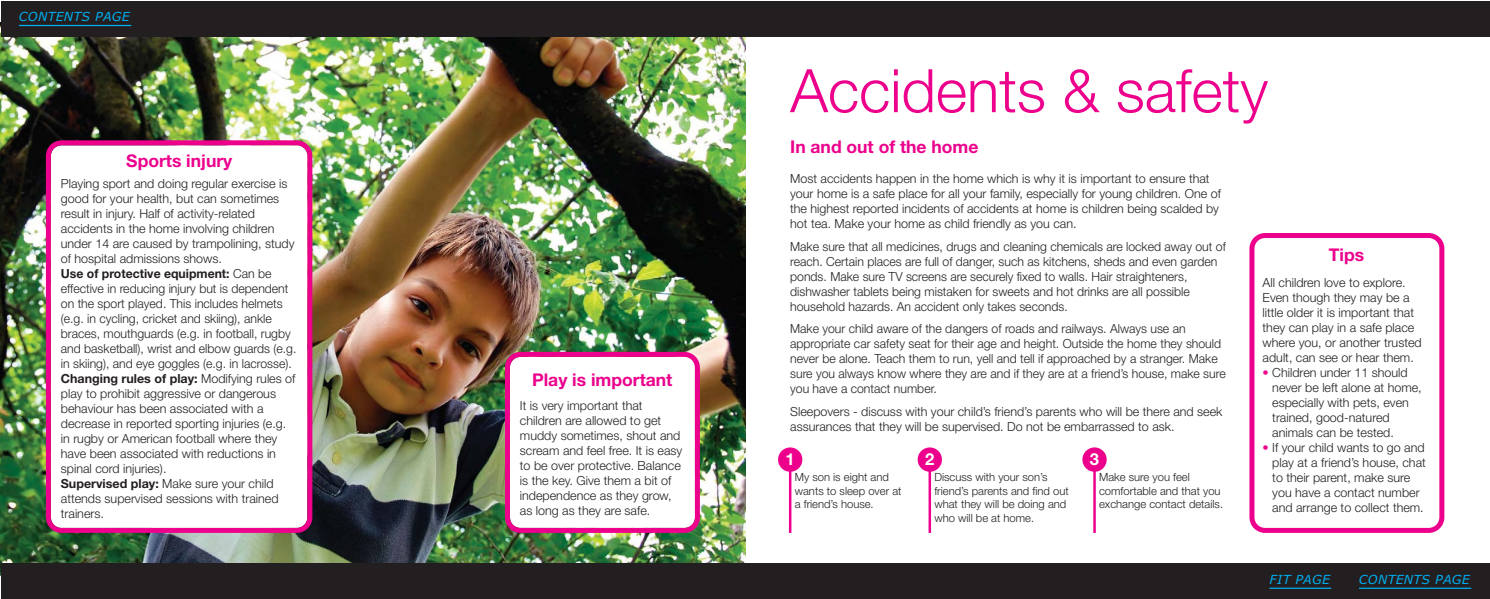
<style>
.page{position:relative;width:1490px;height:599px;background:#fff}
.page>*{position:absolute;margin:0;border:0;box-sizing:border-box;transform-origin:0 0}
.t1{font:300 60px "Helvetica Neue";color:#ec008c}
.t2{font:700 17.5px "Helvetica Neue";color:#ec008c}
.t3{font:700 16.5px "Helvetica Neue";color:#fff}
.t4{font:300 12.5px/15px "Helvetica Neue";color:#231f20}
.t5{font:italic 12.5px "Verdana";letter-spacing:.025em;color:#00aeef}
.t6{font:300 11.25px/13.8px "Helvetica Neue";color:#231f20}
.s1{font-weight:700}
.s2{color:#ec008c}
</style>
<div class="page">
<img style="left:0;top:22px;width:745px;height:553px">
<svg style="left:505px;top:352px;width:195px;height:180px"></svg>
<svg style="left:46px;top:140px;width:266px;height:392px"></svg>
<svg style="left:1249px;top:233px;width:195px;height:299px"></svg>
<hr style="left:789px;top:464px;width:2px;height:68px;background:#ec008c">
<div style="left:778px;top:447px;width:24px;height:24px;background:#ec008c;border-radius:50%"></div>
<hr style="left:928px;top:464px;width:3px;height:68px;background:#ec008c">
<div style="left:917px;top:447px;width:25px;height:24px;background:#ec008c;border-radius:50%"></div>
<hr style="left:1093px;top:464px;width:3px;height:68px;background:#ec008c">
<div style="left:1082px;top:447px;width:24px;height:24px;background:#ec008c;border-radius:50%"></div>
<div style="left:1px;top:1px;width:1488px;height:35px;background:#231f20"></div>
<hr style="left:19px;top:25px;width:112px;height:1px;background:#00aeef">
<div style="left:1px;top:563px;width:1488px;height:35px;background:#231f20"></div>
<hr style="left:1269px;top:587px;width:62px;height:1px;background:#00aeef">
<hr style="left:1359px;top:587px;width:112px;height:1px;background:#00aeef">
<p class="t5" style="left:19px;top:10px;width:112px">CONTENTS PAGE</p>
<h2 class="t2" style="left:126px;top:154px;width:107px">Sports injury</h2>
<p class="t4" style="left:61px;top:177px;width:237px">Playing sport and doing regular exercise is good for your health, but can sometimes result in injury. Half of activity-related accidents in the home involving children under 14 are caused by trampolining, study of hospital admissions shows.<br><span class="s1">Use of protective equipment:</span> Can be effective in reducing injury but is dependent on the sport played. This includes helmets (e.g. in cycling, cricket and skiing), ankle braces, mouthguards (e.g. in football, rugby and basketball), wrist and elbow guards (e.g. in skiing), and eye goggles (e.g. in lacrosse).<br><span class="s1">Changing rules of play:</span> Modifying rules of play to prohibit aggressive or dangerous behaviour has been associated with a decrease in reported sporting injuries (e.g. in rugby or American football where they have been associated with reductions in spinal cord injuries).<br><span class="s1">Supervised play:</span> Make sure your child attends supervised sessions with trained trainers.</p>
<h2 class="t2" style="left:532px;top:373px;width:142px">Play is important</h2>
<p class="t4" style="left:520px;top:399px;width:164px">It is very important that children are allowed to get muddy sometimes, shout and scream and feel free. It is easy to be over protective. Balance is the key. Give them a bit of independence as they grow, as long as they are safe.</p>
<h1 class="t1" style="left:790px;top:69px;width:479px">Accidents &amp; safety</h1>
<h2 class="t2" style="left:790px;top:140px;width:190px">In and out of the home</h2>
<p class="t4" style="left:790px;top:172px;width:432px">Most accidents happen in the home which is why it is important to ensure that your home is a safe place for all your family, especially for young children. One of the highest reported incidents of accidents at home is children being scalded by hot tea. Make your home as child friendly as you can.</p>
<p class="t4" style="left:790px;top:240px;width:437px">Make sure that all medicines, drugs and cleaning chemicals are locked away out of reach. Certain places are full of danger, such as kitchens, sheds and even garden ponds. Make sure TV screens are securely fixed to walls. Hair straighteners, dishwasher tablets being mistaken for sweets and hot drinks are all possible household hazards. An accident only takes seconds.</p>
<p class="t4" style="left:790px;top:322px;width:437px">Make your child aware of the dangers of roads and railways. Always use an appropriate car safety seat for their age and height. Outside the home they should never be alone. Teach them to run, yell and tell if approached by a stranger. Make sure you always know where they are and if they are at a friend’s house, make sure you have a contact number.</p>
<p class="t4" style="left:790px;top:405px;width:434px">Sleepovers - discuss with your child’s friend’s parents who will be there and seek assurances that they will be supervised. Do not be embarrassed to ask.</p>
<h3 class="t3" style="left:785px;top:453px;width:11px">1</h3>
<h3 class="t3" style="left:925px;top:453px;width:11px">2</h3>
<h3 class="t3" style="left:1090px;top:453px;width:11px">3</h3>
<p class="t6" style="left:795px;top:471px;width:108px">My son is eight and wants to sleep over at a friend’s house.</p>
<p class="t6" style="left:934px;top:471px;width:136px">Discuss with your son’s friend’s parents and find out what they will be doing and who will be at home.</p>
<p class="t6" style="left:1099px;top:471px;width:125px">Make sure you feel comfortable and that you exchange contact details.</p>
<h2 class="t2" style="left:1329px;top:249px;width:37px">Tips</h2>
<p class="t4" style="left:1262px;top:276px;width:161px">All children love to explore.<br>Even though they may be a little older it is important that they can play in a safe place where you, or another trusted adult, can see or hear them.</p>
<p class="t4" style="left:1272px;top:366px;width:151px;text-indent:-10px"><span class="s2">•</span> Children under 11 should never be left alone at home, especially with pets, even trained, good-natured animals can be tested.</p>
<p class="t4" style="left:1272px;top:441px;width:155px;text-indent:-10px"><span class="s2">•</span> If your child wants to go and play at a friend’s house, chat to their parent, make sure you have a contact number and arrange to collect them.</p>
<p class="t5" style="left:1269px;top:572px;width:62px">FIT PAGE</p>
<p class="t5" style="left:1358px;top:572px;width:112px">CONTENTS PAGE</p>
</div>
